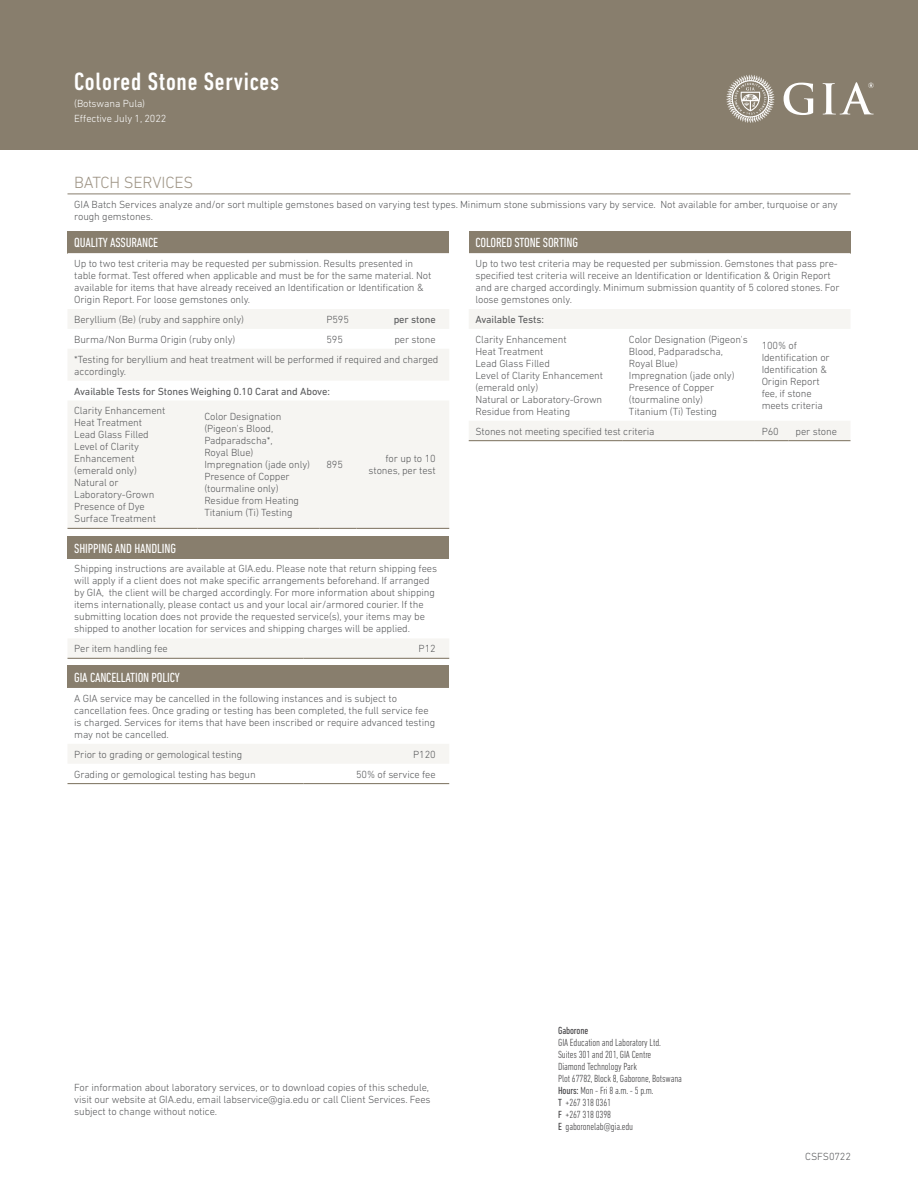
<style>
.page{position:relative;width:918px;height:1188px;background:#fff}
.page>*{position:absolute;margin:0;border:0;box-sizing:border-box;transform-origin:0 0}
.t1{font:500 condensed 25.5px "DIN Next LT Pro";letter-spacing:.03em;color:#fff}
.H3_-_Section_Head{font:300 16.5px "DIN Next LT Pro";letter-spacing:-.01em;color:#9e9485}
.H4_-_Table_Head{font:condensed 13.5px "DIN Next LT Pro";letter-spacing:-.01em;color:#fff}
.P_-_Main_Body_-_Left{font:300 10.5px/12px "DIN Next LT Pro";letter-spacing:-.01em;color:#58595b}
._7__GIA_Address_Bloc{font:300 condensed 10.5px/12px "DIN Next LT Pro";letter-spacing:-.01em;color:#414042}
.H5_-_DataSubhead_-_L{font:10.5px "DIN Next LT Pro";letter-spacing:-.01em;color:#58595b}
.P_-_Main_Body_-_Righ{font:300 10.5px/12px "DIN Next LT Pro";letter-spacing:-.01em;color:#58595b;text-align:right}
.t2{font:300 10.5px/14.9px "DIN Next LT Pro";letter-spacing:-.01em;color:#fff}
.H5_-_DataSubhead_-_R{font:10.5px "DIN Next LT Pro";letter-spacing:-.01em;color:#58595b}
.s1{font-weight:400}
</style>
<div class="page">
<div style="left:0;top:0;width:918px;height:149px;background:#887e6d"></div>
<svg style="left:784px;top:83px;width:29px;height:32px"></svg>
<svg style="left:823px;top:82px;width:51px;height:32px"></svg>
<svg style="left:726px;top:75px;width:49px;height:48px"></svg>
<hr style="left:68px;top:194px;width:782px;height:1px;background:#887e6d">
<div style="left:68px;top:231px;width:381px;height:22px;background:#887e6d"></div>
<svg style="left:68px;top:253px;width:381px;height:1px"></svg>
<svg style="left:68px;top:309px;width:381px;height:219px;fill:#f6f5f2"></svg>
<hr style="left:68px;top:528px;width:130px;height:1px;background:#887e6d">
<hr style="left:198px;top:528px;width:122px;height:1px;background:#887e6d">
<hr style="left:320px;top:528px;width:36px;height:1px;background:#887e6d">
<hr style="left:356px;top:528px;width:93px;height:1px;background:#887e6d">
<div style="left:68px;top:536px;width:381px;height:23px;background:#887e6d"></div>
<div style="left:68px;top:639px;width:381px;height:19px;background:#f6f5f2"></div>
<hr style="left:68px;top:658px;width:236px;height:1px;background:#887e6d">
<hr style="left:304px;top:658px;width:145px;height:1px;background:#887e6d">
<div style="left:68px;top:666px;width:381px;height:22px;background:#887e6d"></div>
<div style="left:68px;top:744px;width:381px;height:19px;background:#f6f5f2"></div>
<hr style="left:68px;top:783px;width:236px;height:1px;background:#887e6d">
<hr style="left:304px;top:783px;width:145px;height:1px;background:#887e6d">
<div style="left:469px;top:231px;width:381px;height:22px;background:#887e6d"></div>
<svg style="left:469px;top:253px;width:381px;height:1px"></svg>
<svg style="left:469px;top:309px;width:381px;height:131px"></svg>
<hr style="left:469px;top:440px;width:153px;height:1px;background:#887e6d">
<hr style="left:622px;top:440px;width:133px;height:1px;background:#887e6d">
<hr style="left:788px;top:440px;width:62px;height:1px;background:#887e6d">
<hr style="left:755px;top:440px;width:33px;height:1px;background:#887e6d">
<h1 class="t1" style="left:74px;top:67px;width:206px">Colored Stone Services</h1>
<p class="t2" style="left:74px;top:96px;width:94px">(Botswana Pula)<br>Effective July 1, 2022</p>
<p class="H3_-_Section_Head" style="left:74px;top:173px;width:121px">BATCH SERVICES</p>
<p class="P_-_Main_Body_-_Left" style="left:74px;top:198px;width:765px">GIA Batch Services analyze and/or sort multiple gemstones based on varying test types. Minimum stone submissions vary by service. Not available for amber, turquoise or any rough gemstones.</p>
<p class="H4_-_Table_Head" style="left:74px;top:235px;width:85px">QUALITY ASSURANCE</p>
<p class="P_-_Main_Body_-_Left" style="left:74px;top:257px;width:359px">Up to two test criteria may be requested per submission. Results presented in table format. Test offered when applicable and must be for the same material. Not available for items that have already received an Identification or Identification &amp; Origin Report. For loose gemstones only.</p>
<p class="P_-_Main_Body_-_Left" style="left:74px;top:313px;width:171px">Beryllium (Be) (ruby and sapphire only)</p>
<p class="P_-_Main_Body_-_Left" style="left:326px;top:313px;width:24px">P595</p>
<p class="H5_-_DataSubhead_-_R" style="left:394px;top:313px;width:43px">per stone</p>
<p class="P_-_Main_Body_-_Left" style="left:74px;top:333px;width:163px">Burma/Non Burma Origin (ruby only)</p>
<p class="P_-_Main_Body_-_Left" style="left:326px;top:333px;width:18px">595</p>
<p class="P_-_Main_Body_-_Righ" style="left:394px;top:333px;width:43px">per stone</p>
<p class="P_-_Main_Body_-_Left" style="left:74px;top:353px;width:366px">*Testing for beryllium and heat treatment will be performed if required and charged accordingly.</p>
<p class="H5_-_DataSubhead_-_L" style="left:74px;top:385px;width:257px">Available Tests for Stones Weighing 0.10 Carat and Above:</p>
<p class="P_-_Main_Body_-_Left" style="left:74px;top:405px;width:93px">Clarity Enhancement<br>Heat Treatment<br>Lead Glass Filled<br>Level of Clarity<br>Enhancement (emerald only)<br>Natural or<br>Laboratory-Grown<br>Presence of Dye<br>Surface Treatment</p>
<p class="P_-_Main_Body_-_Left" style="left:204px;top:411px;width:107px">Color Designation (Pigeon's Blood,<br>Padparadscha*,<br>Royal Blue)<br>Impregnation (jade only)<br>Presence of Copper (tourmaline only)<br>Residue from Heating<br>Titanium (Ti) Testing</p>
<p class="H4_-_Table_Head" style="left:476px;top:235px;width:104px">COLORED STONE SORTING</p>
<p class="P_-_Main_Body_-_Left" style="left:476px;top:257px;width:366px">Up to two test criteria may be requested per submission. Gemstones that pass pre&shy;specified test criteria will receive an Identification or Identification &amp; Origin Report and are charged accordingly. Minimum submission quantity of 5 colored stones. For loose gemstones only.</p>
<p class="H5_-_DataSubhead_-_L" style="left:476px;top:313px;width:70px">Available Tests:</p>
<p class="P_-_Main_Body_-_Left" style="left:476px;top:333px;width:129px">Clarity Enhancement<br>Heat Treatment<br>Lead Glass Filled<br>Level of Clarity Enhancement (emerald only)<br>Natural or Laboratory-Grown<br>Residue from Heating</p>
<p class="P_-_Main_Body_-_Left" style="left:629px;top:333px;width:120px">Color Designation (Pigeon's<br>Blood, Padparadscha,<br>Royal Blue)<br>Impregnation (jade only)<br>Presence of Copper (tourmaline only)<br>Titanium (Ti) Testing</p>
<p class="P_-_Main_Body_-_Left" style="left:762px;top:339px;width:70px">100% of<br>Identification or<br>Identification &amp;<br>Origin Report fee, if stone meets criteria</p>
<p class="P_-_Main_Body_-_Left" style="left:476px;top:425px;width:181px">Stones not meeting specified test criteria</p>
<p class="P_-_Main_Body_-_Left" style="left:762px;top:425px;width:19px">P60</p>
<p class="P_-_Main_Body_-_Righ" style="left:796px;top:425px;width:43px">per stone</p>
<p class="P_-_Main_Body_-_Left" style="left:326px;top:459px;width:18px">895</p>
<p class="P_-_Main_Body_-_Righ" style="left:369px;top:453px;width:69px">for up to 10 stones, per test</p>
<p class="H4_-_Table_Head" style="left:74px;top:540px;width:103px">SHIPPING AND HANDLING</p>
<p class="P_-_Main_Body_-_Left" style="left:74px;top:563px;width:364px">Shipping instructions are available at GIA.edu. Please note that return shipping fees will apply if a client does not make specific arrangements beforehand. If arranged by GIA, the client will be charged accordingly. For more information about shipping items internationally, please contact us and your local air/armored courier. If the submitting location does not provide the requested service(s), your items may be shipped to another location for services and shipping charges will be applied.</p>
<p class="P_-_Main_Body_-_Left" style="left:74px;top:643px;width:95px">Per item handling fee</p>
<p class="P_-_Main_Body_-_Righ" style="left:419px;top:643px;width:19px">P12</p>
<p class="H4_-_Table_Head" style="left:74px;top:670px;width:107px">GIA CANCELLATION POLICY</p>
<p class="P_-_Main_Body_-_Left" style="left:74px;top:692px;width:362px">A GIA service may be cancelled in the following instances and is subject to cancellation fees. Once grading or testing has been completed, the full service fee is charged. Services for items that have been inscribed or require advanced testing may not be cancelled.</p>
<p class="P_-_Main_Body_-_Left" style="left:74px;top:748px;width:169px">Prior to grading or gemological testing</p>
<p class="P_-_Main_Body_-_Righ" style="left:413px;top:748px;width:24px">P120</p>
<p class="P_-_Main_Body_-_Left" style="left:74px;top:768px;width:183px">Grading or gemological testing has begun</p>
<p class="P_-_Main_Body_-_Righ" style="left:356px;top:768px;width:81px">50% of service fee</p>
<p class="P_-_Main_Body_-_Left" style="left:74px;top:1081px;width:358px">For information about laboratory services, or to download copies of this schedule, visit our website at GIA.edu, email labservice@gia.edu or call Client Services. Fees subject to change without notice.</p>
<p class="_7__GIA_Address_Bloc" style="left:558px;top:1024px;width:125px"><span class="s1">Gaborone<br></span>GIA Education and Laboratory Ltd.<br>Suites 301 and 201, GIA Centre<br>Diamond Technology Park<br>Plot 67782, Block 8, Gaborone, Botswana<br><span class="s1">Hours:</span> Mon - Fri 8 a.m. - 5 p.m.<br><span class="s1">T</span> +267 318 0361<br><span class="s1">F</span> +267 318 0398<br><span class="s1">E</span> gaboronelab@gia.edu</p>
<p class="P_-_Main_Body_-_Left" style="left:805px;top:1151px;width:47px">CSFS0722</p>
</div>
